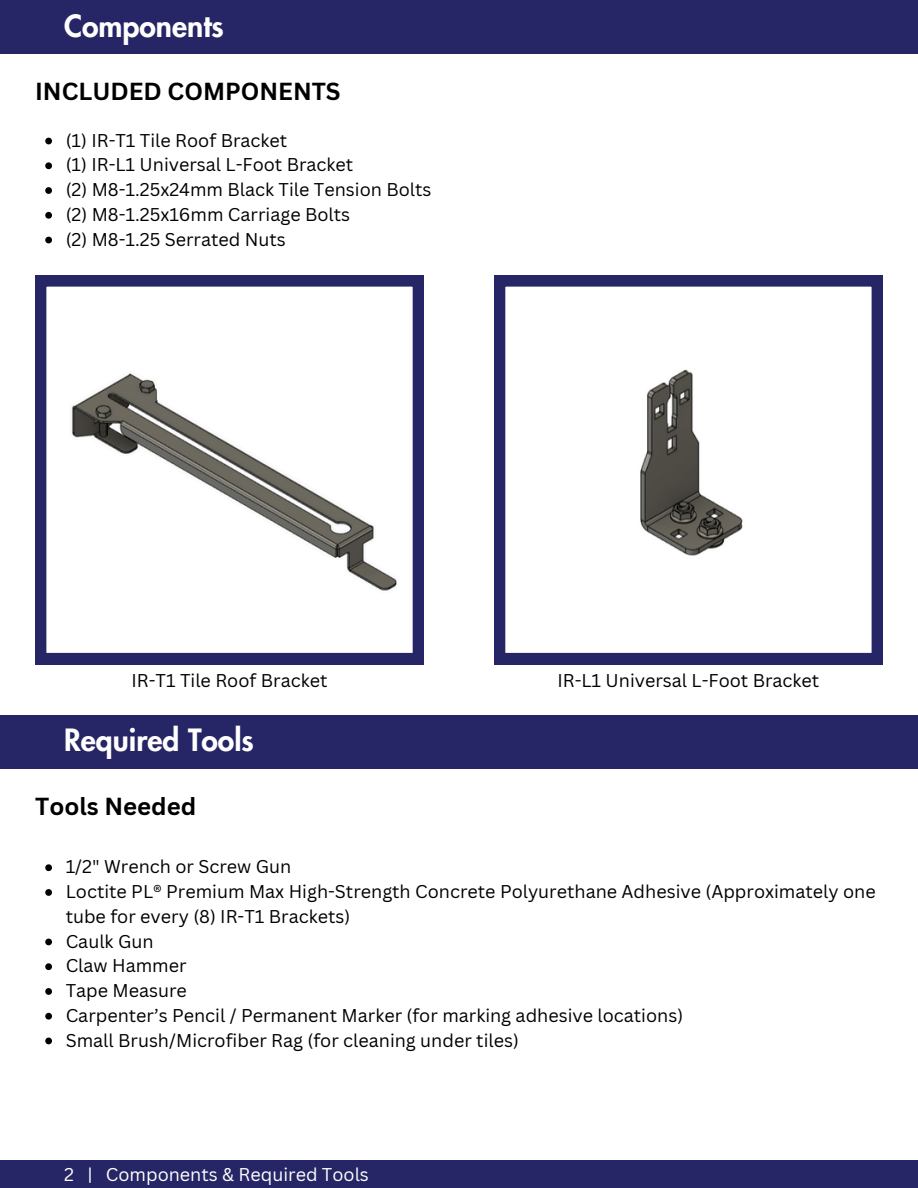
<style>
.page{position:relative;width:918px;height:1188px;background:#fff}
.page>*{position:absolute;margin:0;border:0;box-sizing:border-box;transform-origin:0 0}
.t1{font:800 30px "Futura LT Pro";color:#fff}
.t2{font:700 24px "Canva Sans";color:#000}
.t3{font:18px/24.8px "Canva Sans";color:#000}
.t4{font:18px "Canva Sans";color:#fff}
</style>
<div class="page">
<div style="left:0;top:0;width:918px;height:54px;background:#262565"></div>
<div style="left:0;top:1161px;width:918px;height:27px;background:#262565"></div>
<svg style="left:35px;top:275px;width:389px;height:389px"></svg>
<svg style="left:494px;top:275px;width:389px;height:389px"></svg>
<svg style="left:45px;top:138px;width:7px;height:6px"></svg>
<svg style="left:45px;top:162px;width:7px;height:7px"></svg>
<svg style="left:45px;top:187px;width:7px;height:7px"></svg>
<svg style="left:45px;top:212px;width:7px;height:7px"></svg>
<svg style="left:45px;top:237px;width:7px;height:6px"></svg>
<div style="left:0;top:715px;width:918px;height:54px;background:#262565"></div>
<svg style="left:45px;top:864px;width:7px;height:7px"></svg>
<svg style="left:45px;top:889px;width:7px;height:7px"></svg>
<svg style="left:45px;top:939px;width:7px;height:6px"></svg>
<svg style="left:45px;top:963px;width:7px;height:7px"></svg>
<svg style="left:45px;top:988px;width:7px;height:7px"></svg>
<svg style="left:45px;top:1013px;width:7px;height:7px"></svg>
<svg style="left:45px;top:1038px;width:7px;height:6px"></svg>
<p class="t1" style="left:64px;top:12px;width:161px">Components</p>
<p class="t2" style="left:35px;top:75px;width:307px">INCLUDED COMPONENTS</p>
<p class="t3" style="left:66px;top:127px;width:223px">(1) IR-T1 Tile Roof Bracket</p>
<p class="t3" style="left:66px;top:152px;width:289px">(1) IR-L1 Universal L-Foot Bracket</p>
<p class="t3" style="left:66px;top:177px;width:367px">(2) M8-1.25x24mm Black Tile Tension Bolts</p>
<p class="t3" style="left:66px;top:202px;width:286px">(2) M8-1.25x16mm Carriage Bolts</p>
<p class="t3" style="left:66px;top:226px;width:222px">(2) M8-1.25 Serrated Nuts</p>
<p class="t3" style="left:132px;top:668px;width:197px">IR-T1 Tile Roof Bracket</p>
<h1 class="t3" style="left:557px;top:668px;width:263px">IR-L1 Universal L-Foot Bracket</h1>
<h3 class="t1" style="left:64px;top:726px;width:191px">Required Tools</h3>
<p class="t2" style="left:35px;top:789px;width:163px">Tools Needed</p>
<p class="t3" style="left:66px;top:854px;width:227px">1/2" Wrench or Screw Gun</p>
<p class="t3" style="left:66px;top:879px;width:811px">Loctite PL® Premium Max High-Strength Concrete Polyurethane Adhesive (Approximately one tube for every (8) IR-T1 Brackets)</p>
<p class="t3" style="left:66px;top:928px;width:89px">Caulk Gun</p>
<p class="t3" style="left:66px;top:953px;width:122px">Claw Hammer</p>
<p class="t3" style="left:66px;top:978px;width:123px">Tape Measure</p>
<p class="t3" style="left:66px;top:1002px;width:619px">Carpenter’s Pencil / Permanent Marker (for marking adhesive locations)</p>
<p class="t3" style="left:66px;top:1027px;width:455px">Small Brush/Microfiber Rag (for cleaning under tiles)</p>
<h1 class="t4" style="left:64px;top:1162px;width:306px">2 | Components &amp; Required Tools</h1>
</div>
